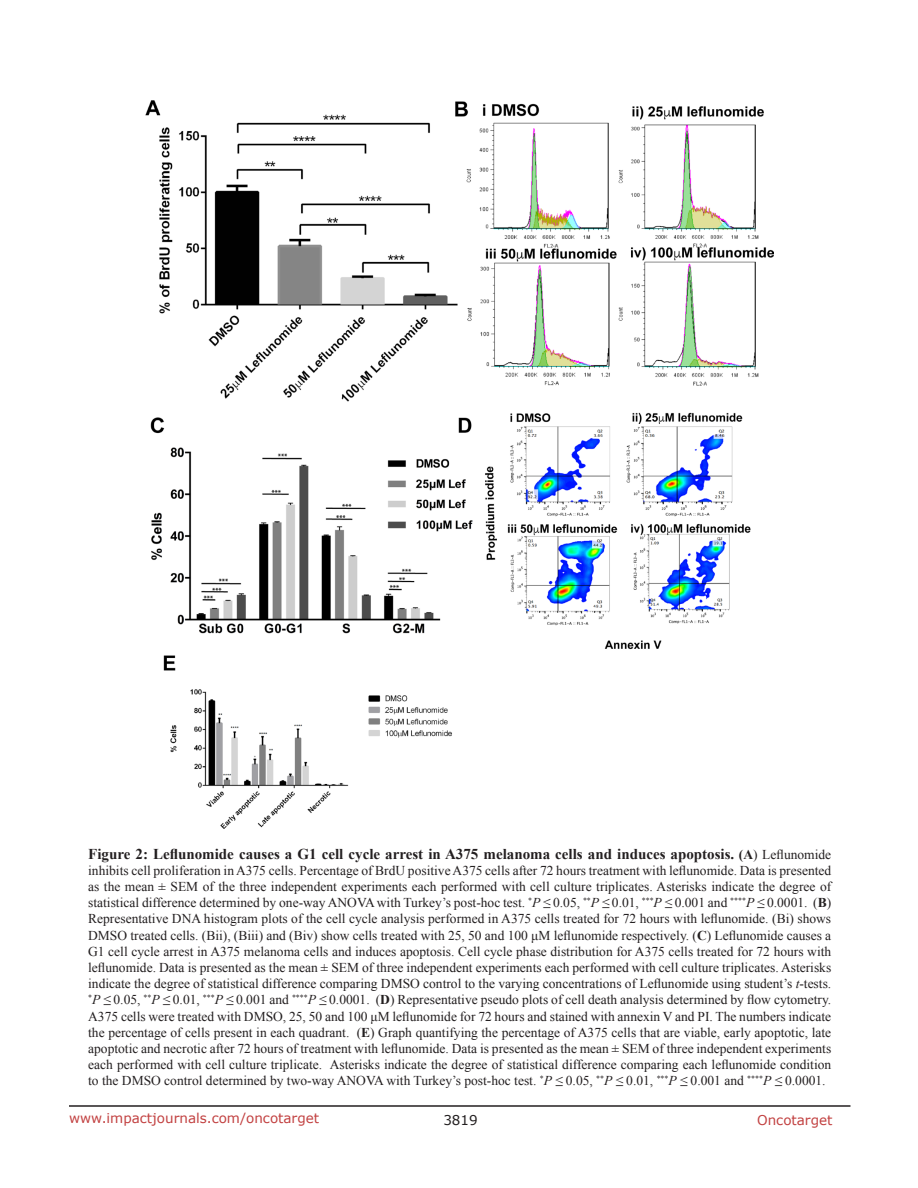
<style>
.page{position:relative;width:918px;height:1188px;background:#fff}
.page>*{position:absolute;margin:0;border:0;box-sizing:border-box;transform-origin:0 0}
.t1{font:700 15px "Times New Roman";color:#231f20}
.t2{font:13.5px/16.2px "Times New Roman";color:#231f20;text-align:justify}
.t3{font:13.5px "Verdana";color:#c24141}
.t4{font:13.5px "Verdana";color:#231f20}
.s1{font-size:13.5px}
.s2{font-weight:400;font-size:13.5px}
.s3{font-style:italic}
.s4{font-weight:700}
</style>
<div class="page">
<hr style="left:69px;top:1105px;width:781px;height:2px;background:#231f20">
<img style="left:146px;top:100px;width:628px;height:729px">
<p class="t1" style="left:88px;top:843px;width:745px">Figure 2: Leflunomide causes a G1 cell cycle arrest in A375 melanoma cells and induces apoptosis. <span class="s1">(A</span><span class="s2">) Leflunomide</span></p>
<p class="t2" style="left:88px;top:862px;width:745px">inhibits cell proliferation in A375 cells. Percentage of BrdU positive A375 cells after 72 hours treatment with leflunomide. Data is presented as the mean ± SEM of the three independent experiments each performed with cell culture triplicates. Asterisks indicate the degree of statistical difference determined by one-way ANOVA with Turkey’s post-hoc test. <sup>*</sup><span class="s3">P ≤</span> 0.05, <sup>**</sup><span class="s3">P ≤</span> 0.01, <sup>***</sup><span class="s3">P ≤</span> 0.001 and <sup>****</sup><span class="s3">P ≤</span> 0.0001. (<span class="s4">B</span>)<br>Representative DNA histogram plots of the cell cycle analysis performed in A375 cells treated for 72 hours with leflunomide. (Bi) shows DMSO treated cells. (Bii), (Biii) and (Biv) show cells treated with 25, 50 and 100 μM leflunomide respectively. (<span class="s4">C</span>) Leflunomide causes a G1 cell cycle arrest in A375 melanoma cells and induces apoptosis. Cell cycle phase distribution for A375 cells treated for 72 hours with leflunomide. Data is presented as the mean ± SEM of three independent experiments each performed with cell culture triplicates. Asterisks indicate the degree of statistical difference comparing DMSO control to the varying concentrations of Leflunomide using student’s <span class="s3">t</span>-tests. <sup>*</sup><span class="s3">P ≤</span> 0.05, <sup>**</sup><span class="s3">P ≤</span> 0.01, <sup>***</sup><span class="s3">P ≤</span> 0.001 and <sup>****</sup><span class="s3">P ≤</span> 0.0001. (<span class="s4">D</span>) Representative pseudo plots of cell death analysis determined by flow cytometry.<br>A375 cells were treated with DMSO, 25, 50 and 100 μM leflunomide for 72 hours and stained with annexin V and PI. The numbers indicate the percentage of cells present in each quadrant. (<span class="s4">E</span>) Graph quantifying the percentage of A375 cells that are viable, early apoptotic, late apoptotic and necrotic after 72 hours of treatment with leflunomide. Data is presented as the mean ± SEM of three independent experiments each performed with cell culture triplicate. Asterisks indicate the degree of statistical difference comparing each leflunomide condition to the DMSO control determined by two-way ANOVA with Turkey’s post-hoc test. <sup>*</sup><span class="s3">P ≤</span> 0.05, <sup>**</sup><span class="s3">P ≤</span> 0.01, <sup>***</sup><span class="s3">P ≤</span> 0.001 and <sup>****</sup><span class="s3">P ≤</span> 0.0001.</p>
<p class="t3" style="left:69px;top:1109px;width:252px">www.impactjournals.com/oncotarget</p>
<p class="t4" style="left:443px;top:1111px;width:36px">3819</p>
<p class="t3" style="left:757px;top:1111px;width:77px">Oncotarget</p>
</div>
